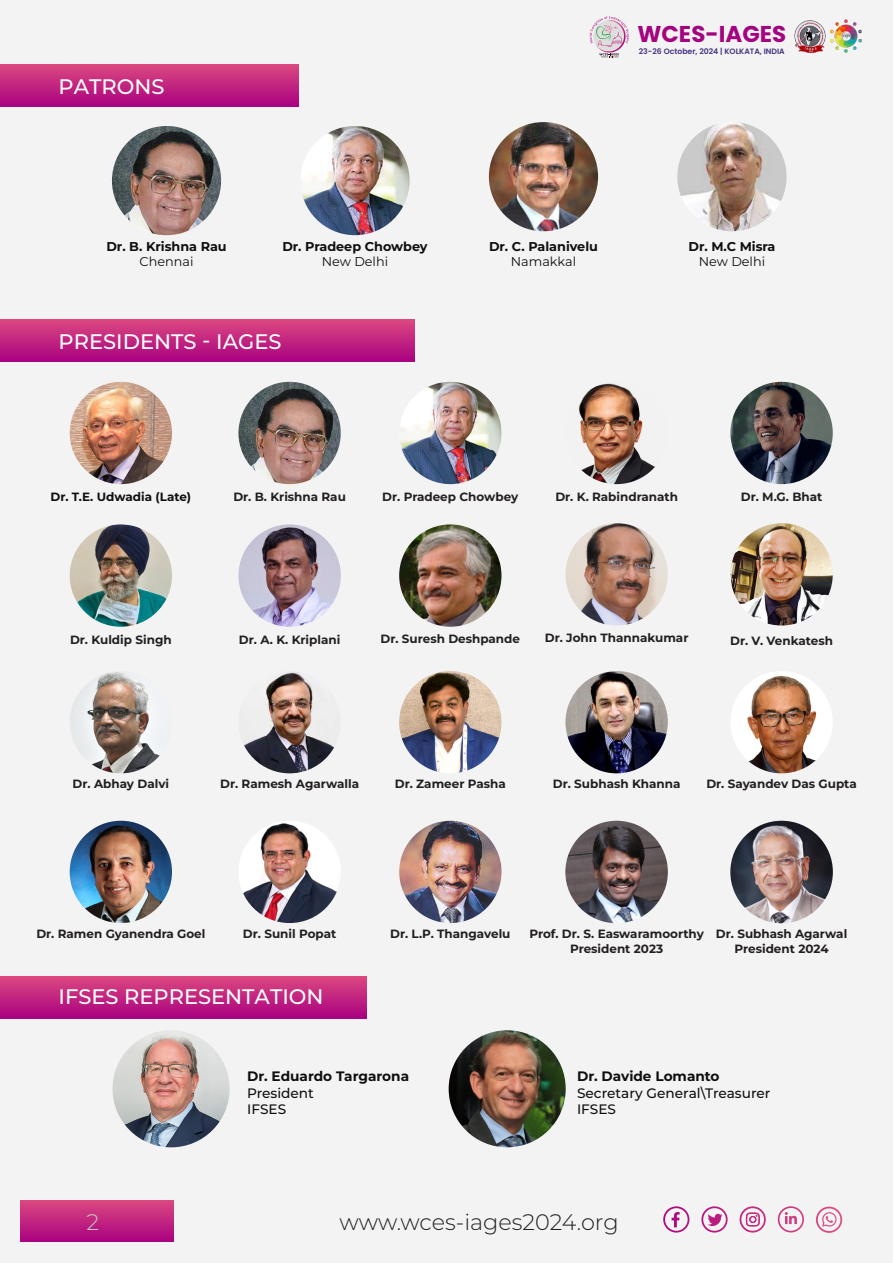
<style>
.page{position:relative;width:893px;height:1263px;background:#f3f3f3}
.page>*{position:absolute;margin:0;border:0;box-sizing:border-box;transform-origin:0 0}
.t1{font:700 22.95px "Poppins";color:#a30480}
.t2{font:300 22.35px "Montserrat";letter-spacing:-.005em;color:#232020}
.t3{font:300 22.35px "Montserrat";color:#c6c6c6}
.t4{font:500 21px "Montserrat";color:#fff}
.t5{font:500 13.65px/16.4px "Montserrat";color:#0f0f0f}
.t6{font:700 13.65px "Montserrat";color:#0f0f0f}
.t7{font:700 12.75px "Montserrat";color:#0f0f0f}
.t8{font:12.75px "Montserrat";color:#0f0f0f}
.t9{font:700 12px/14.4px "Montserrat";color:#231f20;text-align:center}
.t10{font:700 12px "Montserrat";color:#0f0f0f}
.t11{font:600 7.8px "Poppins";color:#453180}
</style>
<div class="page">
<div style="left:21px;top:1200px;width:153px;height:42px;background:linear-gradient(to bottom,#db4880,#ab0380)"></div>
<div style="left:0;top:65px;width:299px;height:42px;background:linear-gradient(to bottom,#da4780,#aa0380)"></div>
<img style="left:489px;top:122px;width:109px;height:109px;border-radius:55px">
<img style="left:677px;top:122px;width:110px;height:109px;border-radius:55px">
<img style="left:112px;top:126px;width:109px;height:109px;border-radius:55px">
<img style="left:300px;top:126px;width:110px;height:109px;border-radius:55px">
<svg style="left:663px;top:1206px;width:26px;height:26px"></svg>
<svg style="left:701px;top:1206px;width:27px;height:26px"></svg>
<svg style="left:740px;top:1206px;width:26px;height:26px"></svg>
<svg style="left:816px;top:1206px;width:26px;height:27px"></svg>
<svg style="left:778px;top:1206px;width:26px;height:26px"></svg>
<div style="left:0;top:320px;width:414px;height:41px;background:linear-gradient(to bottom,#da4780,#aa0380)"></div>
<img style="left:70px;top:382px;width:102px;height:102px;border-radius:51px">
<img style="left:565px;top:671px;width:103px;height:102px;border-radius:51px">
<img style="left:399px;top:671px;width:102px;height:102px;border-radius:51px">
<img style="left:238px;top:671px;width:103px;height:102px;border-radius:51px">
<img style="left:70px;top:671px;width:102px;height:102px;border-radius:51px">
<img style="left:565px;top:523px;width:103px;height:102px;border-radius:51px">
<img style="left:399px;top:524px;width:102px;height:103px;border-radius:51px">
<img style="left:730px;top:523px;width:103px;height:102px;border-radius:51px">
<img style="left:730px;top:382px;width:103px;height:102px;border-radius:51px">
<img style="left:70px;top:524px;width:102px;height:103px;border-radius:51px">
<img style="left:238px;top:524px;width:103px;height:103px;border-radius:51px">
<img style="left:565px;top:382px;width:103px;height:102px;border-radius:51px">
<img style="left:399px;top:382px;width:102px;height:102px;border-radius:51px">
<img style="left:238px;top:382px;width:103px;height:102px;border-radius:51px">
<img style="left:730px;top:671px;width:103px;height:102px;border-radius:51px">
<img style="left:70px;top:821px;width:102px;height:102px;border-radius:51px">
<img style="left:238px;top:821px;width:103px;height:102px;border-radius:51px">
<img style="left:399px;top:821px;width:102px;height:102px;border-radius:51px">
<img style="left:730px;top:821px;width:103px;height:102px;border-radius:51px">
<img style="left:565px;top:821px;width:103px;height:102px;border-radius:51px">
<div style="left:0;top:976px;width:367px;height:42px;background:linear-gradient(to bottom,#db4880,#ab0480)"></div>
<img style="left:113px;top:1030px;width:117px;height:117px;border-radius:59px">
<img style="left:449px;top:1030px;width:117px;height:117px;border-radius:59px">
<img style="left:794px;top:20px;width:32px;height:33px">
<img style="left:830px;top:20px;width:32px;height:33px">
<svg style="left:589px;top:16px;width:40px;height:42px"></svg>
<h3 class="t4" style="left:59px;top:72px;width:107px">PATRONS</h3>
<p class="t7" style="left:106px;top:237px;width:122px">Dr. B. Krishna Rau</p>
<p class="t8" style="left:140px;top:253px;width:55px">Chennai</p>
<p class="t7" style="left:282px;top:237px;width:147px">Dr. Pradeep Chowbey</p>
<p class="t8" style="left:322px;top:253px;width:68px">New Delhi</p>
<h3 class="t4" style="left:59px;top:327px;width:224px">PRESIDENTS - IAGES</h3>
<h1 class="t1" style="left:637px;top:21px;width:150px">WCES-IAGES</h1>
<p class="t11" style="left:639px;top:47px;width:147px">23-26 October, 2024 | KOLKATA, INDIA</p>
<p class="t7" style="left:489px;top:237px;width:110px">Dr. C. Palanivelu</p>
<p class="t8" style="left:511px;top:253px;width:67px">Namakkal</p>
<p class="t7" style="left:688px;top:237px;width:88px">Dr. M.C Misra</p>
<p class="t8" style="left:699px;top:253px;width:68px">New Delhi</p>
<p class="t10" style="left:50px;top:488px;width:142px">Dr. T.E. Udwadia (Late)</p>
<p class="t9" style="left:233px;top:489px;width:114px">Dr. B. Krishna Rau</p>
<p class="t9" style="left:382px;top:489px;width:137px">Dr. Pradeep Chowbey</p>
<p class="t9" style="left:555px;top:489px;width:124px">Dr. K. Rabindranath</p>
<p class="t9" style="left:741px;top:489px;width:83px">Dr. M.G. Bhat</p>
<p class="t9" style="left:70px;top:631px;width:103px">Dr. Kuldip Singh</p>
<p class="t9" style="left:239px;top:632px;width:103px">Dr. A. K. Kriplani</p>
<p class="t9" style="left:381px;top:631px;width:141px">Dr. Suresh Deshpande</p>
<p class="t9" style="left:545px;top:630px;width:145px">Dr. John Thannakumar</p>
<p class="t9" style="left:730px;top:633px;width:104px">Dr. V. Venkatesh</p>
<p class="t9" style="left:73px;top:776px;width:98px">Dr. Abhay Dalvi</p>
<p class="t9" style="left:220px;top:776px;width:140px">Dr. Ramesh Agarwalla</p>
<p class="t9" style="left:395px;top:776px;width:113px">Dr. Zameer Pasha</p>
<p class="t9" style="left:553px;top:776px;width:129px">Dr. Subhash Khanna</p>
<p class="t9" style="left:706px;top:776px;width:152px">Dr. Sayandev Das Gupta</p>
<p class="t9" style="left:36px;top:926px;width:170px">Dr. Ramen Gyanendra Goel</p>
<p class="t9" style="left:243px;top:926px;width:95px">Dr. Sunil Popat</p>
<p class="t9" style="left:390px;top:926px;width:122px">Dr. L.P. Thangavelu</p>
<p class="t9" style="left:716px;top:926px;width:133px">Dr. Subhash Agarwal<br>President 2024</p>
<p class="t9" style="left:529px;top:926px;width:176px">Prof. Dr. S. Easwaramoorthy<br>President 2023</p>
<h3 class="t4" style="left:59px;top:981px;width:266px">IFSES REPRESENTATION</h3>
<p class="t6" style="left:247px;top:1066px;width:163px">Dr. Eduardo Targarona</p>
<p class="t5" style="left:247px;top:1084px;width:68px">President<br>IFSES</p>
<p class="t6" style="left:577px;top:1066px;width:144px">Dr. Davide Lomanto</p>
<p class="t5" style="left:577px;top:1084px;width:195px">Secretary General\Treasurer<br>IFSES</p>
<h2 class="t3" style="left:87px;top:1207px;width:14px">2</h2>
<h2 class="t2" style="left:340px;top:1207px;width:281px">www.wces-iages2024.org</h2>
</div>
